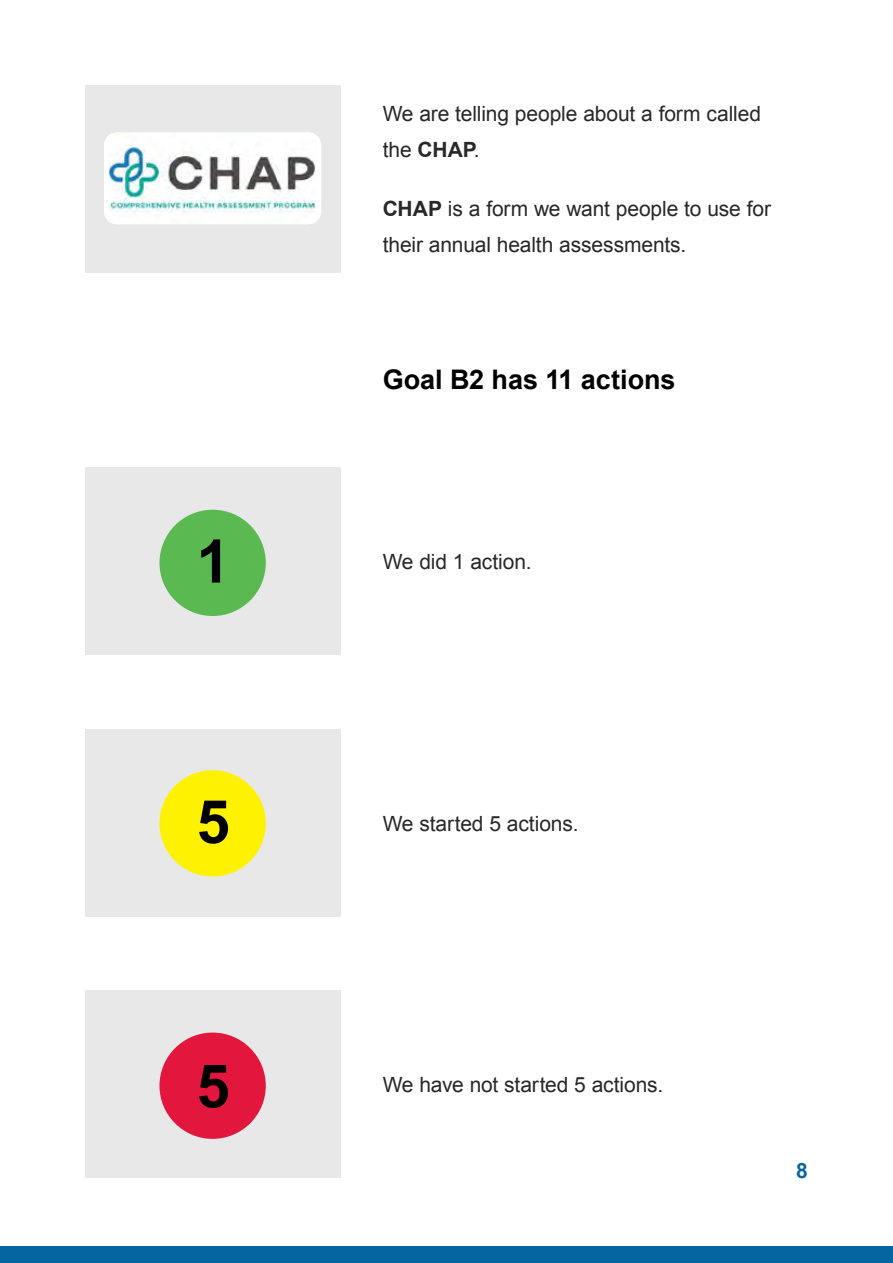
<style>
.page{position:relative;width:893px;height:1263px;background:#fff}
.page>*{position:absolute;margin:0;border:0;box-sizing:border-box;transform-origin:0 0}
.t1{font:700 60px "Arial";color:#000}
.t2{font:700 27px "Arial";letter-spacing:-.005em;color:#000}
.t3{font:21px/36px "Arial";letter-spacing:-.005em;color:#292829}
.t4{font:700 21px "Arial";color:#0465a0}
.s1{font-weight:700}
</style>
<div class="page">
<div style="left:0;top:1246px;width:893px;height:17px;background:#0465a0"></div>
<div style="left:85px;top:85px;width:255px;height:187px;background:#e8e8e8"></div>
<div style="left:104px;top:132px;width:217px;height:92px;background:#fff;border-radius:13px"></div>
<img style="left:108px;top:132px;width:208px;height:92px">
<div style="left:85px;top:729px;width:255px;height:187px;background:#e8e8e8"></div>
<div style="left:85px;top:468px;width:255px;height:187px;background:#e8e8e8"></div>
<div style="left:85px;top:991px;width:255px;height:187px;background:#e8e8e8"></div>
<div style="left:159px;top:770px;width:107px;height:106px;background:#fff200;border-radius:50%"></div>
<div style="left:159px;top:510px;width:107px;height:106px;background:#5aba51;border-radius:50%"></div>
<div style="left:159px;top:1032px;width:107px;height:107px;background:#e3173e;border-radius:50%"></div>
<h1 class="t1" style="left:196px;top:522px;width:35px">1</h1>
<h1 class="t1" style="left:196px;top:782px;width:35px">5</h1>
<h1 class="t1" style="left:196px;top:1047px;width:35px">5</h1>
<p class="t3" style="left:383px;top:96px;width:380px">We are telling people about a form called the <span class="s1">CHAP</span>.</p>
<p class="t3" style="left:383px;top:190px;width:390px"><span class="s1">CHAP</span> is a form we want people to use for their annual health assessments.</p>
<h2 class="t2" style="left:383px;top:362px;width:294px">Goal B2 has 11 actions</h2>
<p class="t3" style="left:383px;top:544px;width:150px">We did 1 action.</p>
<p class="t3" style="left:383px;top:805px;width:197px">We started 5 actions.</p>
<p class="t3" style="left:383px;top:1067px;width:282px">We have not started 5 actions.</p>
<p class="t4" style="left:796px;top:1157px;width:13px">8</p>
</div>
